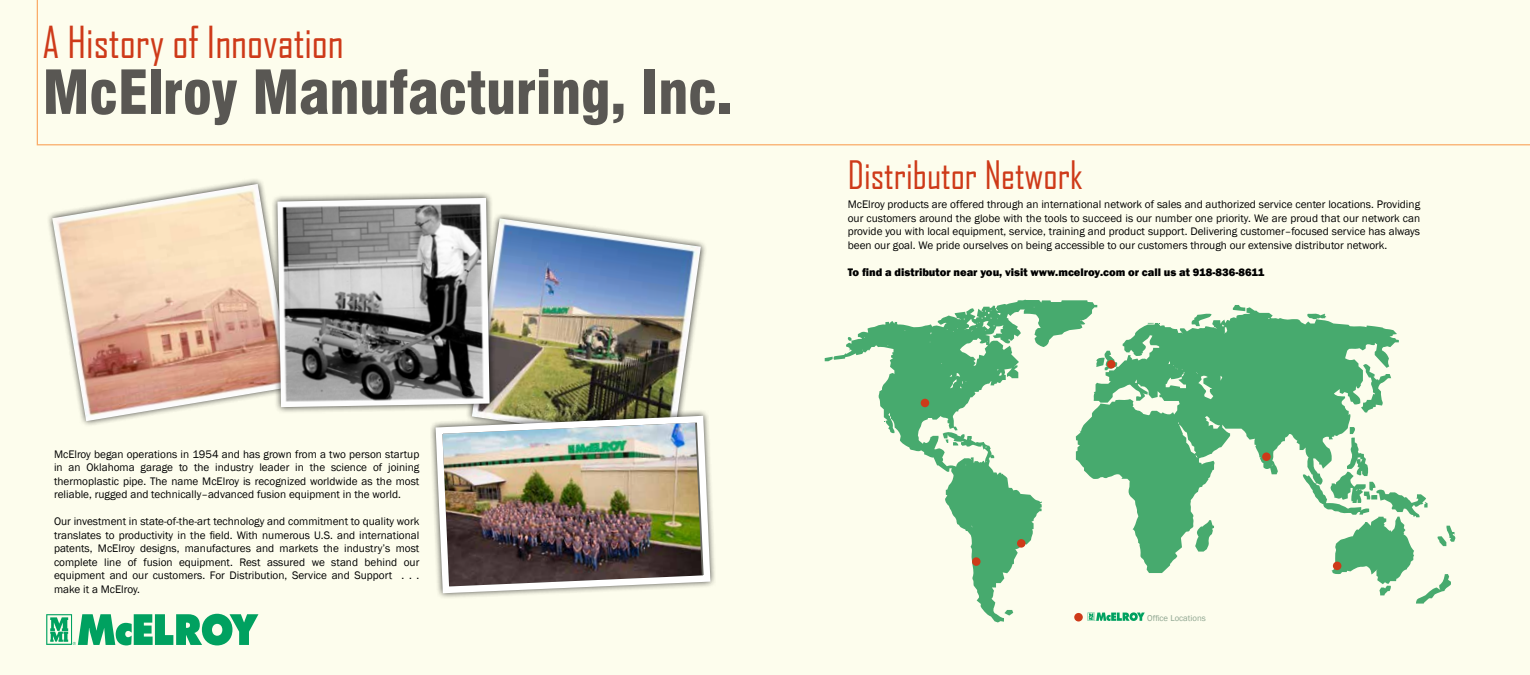
<style>
.page{position:relative;width:1530px;height:675px;background:#fdfded}
.page>*{position:absolute;margin:0;border:0;box-sizing:border-box;transform-origin:0 0}
.t1{font:900 condensed 59.12px "Swiss 721 BT";letter-spacing:-.01em;color:#595753}
.t2{font:42.25px "Agency FB";color:#ce3a19}
.t3{font:37.5px "Agency FB";color:#ce3a19}
.t4{font:11.25px/13.5px "Franklin Gothic";color:#000;text-align:justify}
.t5{font:800 11.25px "Franklin Gothic";color:#000}
.t6{font:8.75px "Franklin Gothic";color:#8fa691}
</style>
<div class="page">
<svg style="left:36px;top:0;width:1494px;height:146px"></svg>
<img style="left:52px;top:184px;width:219px;height:237px">
<div style="left:465px;top:212px;width:242px;height:239px;background:#000;opacity:.75"></div>
<img style="left:496px;top:218px;width:205px;height:191px">
<div style="left:271px;top:191px;width:225px;height:223px;background:#000;opacity:.75"></div>
<img style="left:277px;top:198px;width:213px;height:209px">
<svg style="left:46px;top:614px;width:212px;height:31px"></svg>
<div style="left:429px;top:409px;width:288px;height:191px;background:#000;opacity:.75"></div>
<img style="left:432px;top:412px;width:282px;height:185px">
<svg style="left:1097px;top:307px;width:302px;height:266px;fill:#47aa6e"></svg>
<svg style="left:833px;top:300px;width:264px;height:322px"></svg>
<svg style="left:1361px;top:363px;width:30px;height:49px"></svg>
<svg style="left:1195px;top:520px;width:19px;height:32px"></svg>
<svg style="left:1191px;top:313px;width:20px;height:13px"></svg>
<svg style="left:1307px;top:312px;width:19px;height:8px"></svg>
<svg style="left:1096px;top:351px;width:21px;height:19px"></svg>
<svg style="left:1232px;top:305px;width:13px;height:6px"></svg>
<svg style="left:1004px;top:610px;width:9px;height:6px"></svg>
<svg style="left:825px;top:357px;width:8px;height:4px"></svg>
<svg style="left:1303px;top:427px;width:152px;height:177px"></svg>
<svg style="left:847px;top:337px;width:4px;height:4px"></svg>
<svg style="left:945px;top:439px;width:13px;height:7px"></svg>
<svg style="left:1148px;top:323px;width:12px;height:1px"></svg>
<div style="left:1262px;top:452px;width:9px;height:9px;background:#ce3a19;border-radius:50%"></div>
<div style="left:1107px;top:360px;width:9px;height:9px;background:#ce3a19;border-radius:50%"></div>
<div style="left:921px;top:399px;width:8px;height:8px;background:#ce3a19;border-radius:50%"></div>
<div style="left:1017px;top:539px;width:9px;height:9px;background:#ce3a19;border-radius:50%"></div>
<div style="left:972px;top:557px;width:9px;height:9px;background:#ce3a19;border-radius:50%"></div>
<div style="left:1333px;top:562px;width:8px;height:8px;background:#ce3a19;border-radius:50%"></div>
<div style="left:1074px;top:613px;width:9px;height:9px;background:#ce3a19;border-radius:50%"></div>
<svg style="left:1088px;top:612px;width:57px;height:9px"></svg>
<h2 class="t2" style="left:42px;top:16px;width:303px">A History of Innovation</h2>
<h1 class="t1" style="left:42px;top:57px;width:692px">McElroy Manufacturing, Inc.</h1>
<p class="t4" style="left:54px;top:447px;width:367px">McElroy began operations in 1954 and has grown from a two person startup in an Oklahoma garage to the industry leader in the science of joining thermoplastic pipe. The name McElroy is recognized worldwide as the most reliable, rugged and technically–advanced fusion equipment in the world.</p>
<p class="t4" style="left:54px;top:515px;width:367px">Our investment in state-of-the-art technology and commitment to quality work translates to productivity in the field. With numerous U.S. and international patents, McElroy designs, manufactures and markets the industry’s most complete line of fusion equipment. Rest assured we stand behind our equipment and our customers. For Distribution, Service and Support . . . make it a McElroy.</p>
<h3 class="t3" style="left:848px;top:152px;width:236px">Distributor Network</h3>
<p class="t4" style="left:848px;top:198px;width:574px">McElroy products are offered through an international network of sales and authorized service center locations. Providing our customers around the globe with the tools to succeed is our number one priority. We are proud that our network can provide you with local equipment, service, training and product support. Delivering customer–focused service has always been our goal. We pride ourselves on being accessible to our customers through our extensive distributor network.</p>
<p class="t5" style="left:848px;top:264px;width:418px">To find a distributor near you, visit www.mcelroy.com or call us at 918-836-8611</p>
<p class="t6" style="left:1147px;top:613px;width:60px">Office Locations</p>
</div>
